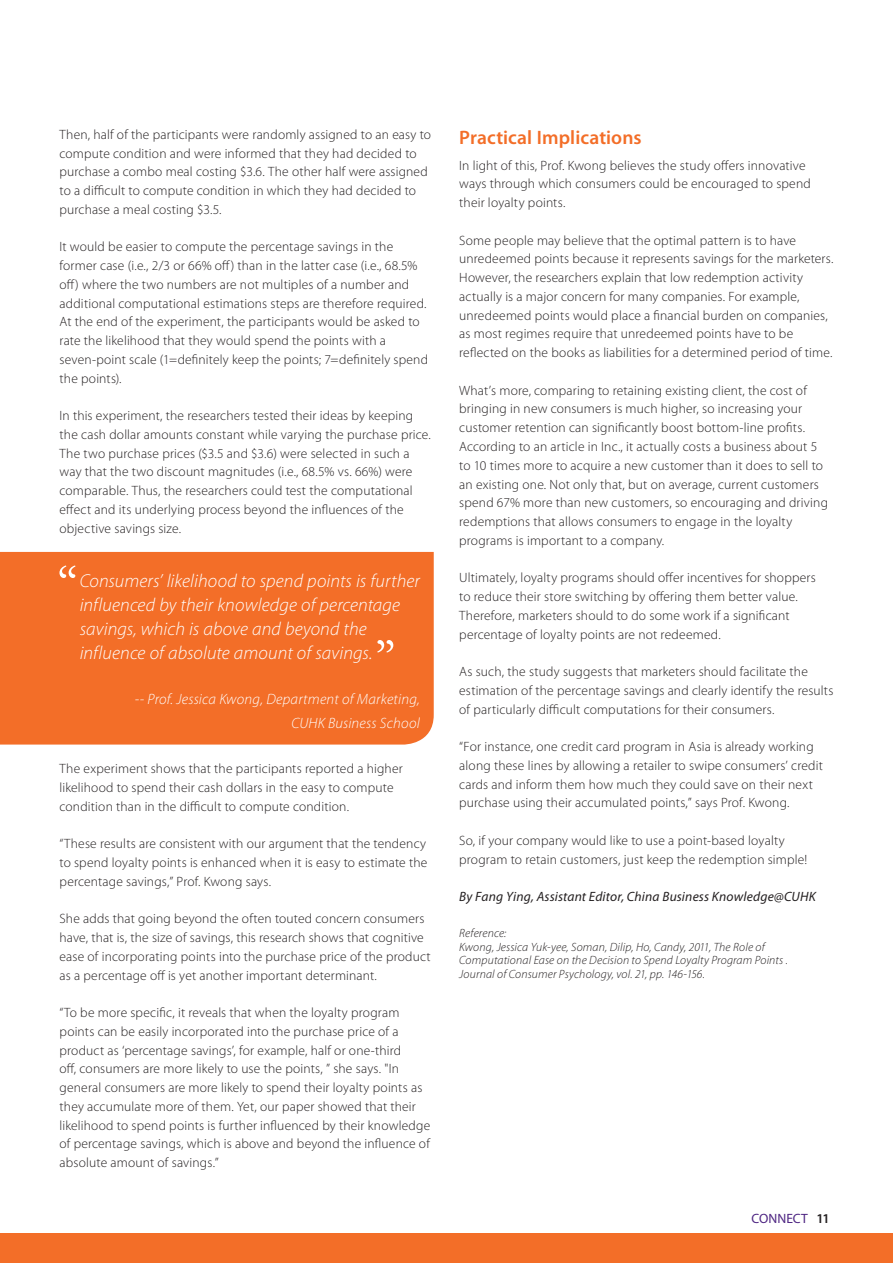
<style>
.page{position:relative;width:893px;height:1263px;background:#fff}
.page>*{position:absolute;margin:0;border:0;box-sizing:border-box;transform-origin:0 0}
.t1{font:54px "Adobe Garamond Pro";color:#fff}
.t2{font:600 19.5px "Myriad Pro";letter-spacing:.005em;color:#f36e28}
.t3{font:italic 300 18.75px/24px "Myriad Pro";letter-spacing:.005em;color:#fff}
.t4{font:italic 300 15px/24px "Myriad Pro";letter-spacing:.015em;color:#fff;text-align:right}
.t5{font:300 13.5px/18.8px "Myriad Pro";letter-spacing:.01em;color:#231f20}
.t6{font:italic 13.5px "Myriad Pro";letter-spacing:.015em;color:#231f20}
.t7{font:13.5px "Myriad Pro";letter-spacing:.005em;color:#4e2582}
.t8{font:italic 300 12px/13.5px "Myriad Pro";letter-spacing:.015em;color:#231f20}
.s1{font-weight:600;color:#231f20}
</style>
<div class="page">
<div style="left:0;top:552px;width:434px;height:192px;background:#f36e28"></div>
<div style="left:0;top:1233px;width:893px;height:30px;background:#f36e28"></div>
<p class="t5" style="left:60px;top:125px;width:373px">Then, half of the participants were randomly assigned to an easy to compute condition and were informed that they had decided to purchase a combo meal costing $3.6. The other half were assigned to a difficult to compute condition in which they had decided to purchase a meal costing $3.5.</p>
<p class="t5" style="left:60px;top:237px;width:370px">It would be easier to compute the percentage savings in the former case (i.e., 2/3 or 66% off) than in the latter case (i.e., 68.5% off) where the two numbers are not multiples of a number and additional computational estimations steps are therefore required.<br>At the end of the experiment, the participants would be asked to rate the likelihood that they would spend the points with a seven-point scale (1=definitely keep the points; 7=definitely spend the points).</p>
<p class="t5" style="left:60px;top:406px;width:373px">In this experiment, the researchers tested their ideas by keeping the cash dollar amounts constant while varying the purchase price.<br>The two purchase prices ($3.5 and $3.6) were selected in such a way that the two discount magnitudes (i.e., 68.5% vs. 66%) were comparable. Thus, the researchers could test the computational effect and its underlying process beyond the influences of the objective savings size.</p>
<h3 class="t3" style="left:80px;top:569px;width:342px">Consumers’ likelihood to spend points is further influenced by their knowledge of percentage savings, which is above and beyond the influence of absolute amount of savings.</h3>
<p class="t4" style="left:135px;top:687px;width:287px">-- Prof. Jessica Kwong, Department of Marketing,<br>CUHK Business School</p>
<h1 class="t1" style="left:56px;top:554px;width:23px">“</h1>
<h1 class="t1" style="left:374px;top:628px;width:23px">”</h1>
<p class="t5" style="left:60px;top:759px;width:345px">The experiment shows that the participants reported a higher likelihood to spend their cash dollars in the easy to compute condition than in the difficult to compute condition.</p>
<p class="t5" style="left:60px;top:834px;width:369px;text-align:justify">“These results are consistent with our argument that the tendency to spend loyalty points is enhanced when it is easy to estimate the percentage savings,” Prof. Kwong says.</p>
<p class="t5" style="left:60px;top:909px;width:373px">She adds that going beyond the often touted concern consumers have, that is, the size of savings, this research shows that cognitive ease of incorporating points into the purchase price of the product as a percentage off is yet another important determinant.</p>
<p class="t5" style="left:60px;top:1003px;width:372px">“To be more specific, it reveals that when the loyalty program points can be easily incorporated into the purchase price of a product as ‘percentage savings’, for example, half or one-third<br>off, consumers are more likely to use the points, ” she says. "In general consumers are more likely to spend their loyalty points as they accumulate more of them. Yet, our paper showed that their likelihood to spend points is further influenced by their knowledge of percentage savings, which is above and beyond the influence of absolute amount of savings.”</p>
<h2 class="t2" style="left:459px;top:125px;width:184px">Practical Implications</h2>
<p class="t5" style="left:459px;top:156px;width:353px">In light of this, Prof. Kwong believes the study offers innovative ways through which consumers could be encouraged to spend their loyalty points.</p>
<p class="t5" style="left:459px;top:231px;width:376px">Some people may believe that the optimal pattern is to have unredeemed points because it represents savings for the marketers.<br>However, the researchers explain that low redemption activity actually is a major concern for many companies. For example, unredeemed points would place a financial burden on companies, as most regimes require that unredeemed points have to be reflected on the books as liabilities for a determined period of time.</p>
<p class="t5" style="left:459px;top:381px;width:370px">What’s more, comparing to retaining existing client, the cost of bringing in new consumers is much higher, so increasing your customer retention can significantly boost bottom-line profits.<br>According to an article in Inc., it actually costs a business about 5 to 10 times more to acquire a new customer than it does to sell to an existing one. Not only that, but on average, current customers spend 67% more than new customers, so encouraging and driving redemptions that allows consumers to engage in the loyalty programs is important to a company.</p>
<p class="t5" style="left:459px;top:568px;width:358px">Ultimately, loyalty programs should offer incentives for shoppers to reduce their store switching by offering them better value.<br>Therefore, marketers should to do some work if a significant percentage of loyalty points are not redeemed.</p>
<p class="t5" style="left:459px;top:662px;width:376px">As such, the study suggests that marketers should facilitate the estimation of the percentage savings and clearly identify the results of particularly difficult computations for their consumers.</p>
<p class="t5" style="left:459px;top:737px;width:365px">“For instance, one credit card program in Asia is already working along these lines by allowing a retailer to swipe consumers’ credit cards and inform them how much they could save on their next purchase using their accumulated points,” says Prof. Kwong.</p>
<p class="t5" style="left:459px;top:831px;width:350px">So, if your company would like to use a point-based loyalty program to retain customers, just keep the redemption simple!</p>
<p class="t6" style="left:459px;top:888px;width:358px">By Fang Ying, Assistant Editor, China Business Knowledge@CUHK</p>
<p class="t8" style="left:459px;top:926px;width:330px">Reference:<br>Kwong, Jessica Yuk-yee, Soman, Dilip, Ho, Candy, 2011, The Role of Computational Ease on the Decision to Spend Loyalty Program Points .<br>Journal of Consumer Psychology, vol. 21, pp. 146-156.</p>
<p class="t7" style="left:751px;top:1210px;width:80px">CONNECT <span class="s1">11</span></p>
</div>
